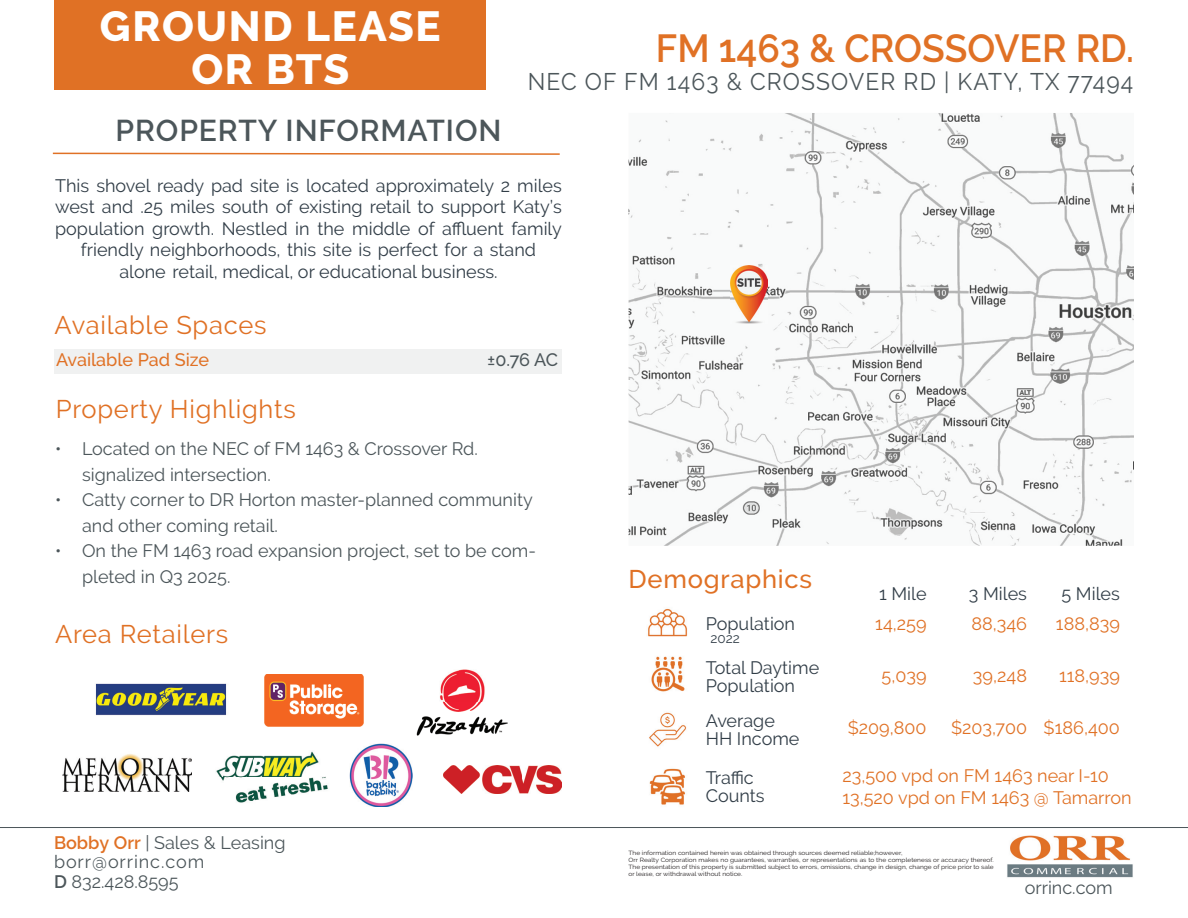
<style>
.page{position:relative;width:1188px;height:918px;background:#fff}
.page>*{position:absolute;margin:0;border:0;box-sizing:border-box;transform-origin:0 0}
.t1{font:800 42px/43.5px "Raleway";letter-spacing:.04em;color:#fff;text-align:center}
.t2{font:600 39px "Raleway";color:#e07125;scale:.95 1}
.t3{font:600 30px "Raleway";letter-spacing:.03em;color:#4c565a}
.t4{font:25.5px "Raleway";letter-spacing:.03em;color:#e07125}
.t5{font:500 25.5px "Raleway";letter-spacing:.03em;color:#e07125}
.t6{font:24px "Raleway";letter-spacing:.05em;color:#4c565a;scale:.95 1}
.t7{font:18px/21.6px "Raleway";color:#323e48}
.t8{font:18px/25.5px "Raleway";color:#4c565a}
.t9{font:18px/21.6px "Raleway";color:#e07125}
.t10{font:500 18px "Raleway";color:#e07125}
.t11{font:500 18px "Raleway";color:#4c565a}
.t12{font:13.5px "Raleway";color:#323e48}
.t13{font:6px/7.2px "Raleway";color:#231f20;scale:1.1 1}
.s1{font-weight:600;color:#e07125}
.s2{font-weight:600}
</style>
<div class="page">
<hr style="left:0;top:827px;width:1188px;height:1px;background:#4c565a">
<img style="left:1007px;top:835px;width:126px;height:43px">
<div style="left:55px;top:1px;width:431px;height:89px;background:#e07125"></div>
<img style="left:629px;top:113px;width:505px;height:433px">
<img style="left:730px;top:265px;width:38px;height:58px">
<svg style="left:52px;top:152px;width:508px;height:3px"></svg>
<div style="left:54px;top:349px;width:508px;height:24px;background:#f0f1f1"></div>
<img style="left:95px;top:683px;width:132px;height:32px">
<img style="left:443px;top:765px;width:118px;height:29px">
<img style="left:265px;top:674px;width:98px;height:52px">
<img style="left:349px;top:744px;width:64px;height:63px">
<img style="left:216px;top:751px;width:112px;height:52px">
<img style="left:416px;top:670px;width:92px;height:65px">
<img style="left:63px;top:754px;width:128px;height:37px">
<img style="left:648px;top:608px;width:40px;height:29px">
<img style="left:651px;top:656px;width:34px;height:36px">
<img style="left:649px;top:712px;width:38px;height:35px">
<img style="left:649px;top:768px;width:36px;height:37px">
<h1 class="t1" style="left:100px;top:5px;width:342px">GROUND LEASE<br>OR BTS</h1>
<h3 class="t3" style="left:116px;top:113px;width:387px">PROPERTY INFORMATION</h3>
<h2 class="t2" style="left:656px;top:26px;width:505px">FM 1463 &amp; CROSSOVER RD.</h2>
<h3 class="t6" style="left:528px;top:68px;width:639px">NEC OF FM 1463 &amp; CROSSOVER RD | KATY, TX 77494</h3>
<p class="t7" style="left:55px;top:174px;width:508px;text-align:center">This shovel ready pad site is located approximately 2 miles west and .25 miles south of existing retail to support Katy’s population growth. Nestled in the middle of a ffluent family friendly neighborhoods, this site is perfect for a stand<br>alone retail, medical, or educational business.</p>
<h3 class="t4" style="left:55px;top:310px;width:213px">Available Spaces</h3>
<h3 class="t10" style="left:56px;top:349px;width:155px">Available Pad Size</h3>
<h3 class="t11" style="left:487px;top:349px;width:73px">±0.76 AC</h3>
<h3 class="t4" style="left:56px;top:395px;width:241px">Property Highlights</h3>
<h3 class="t8" style="left:82px;top:436px;width:397px;text-indent:-27px">• Located on the NEC of FM 1463 &amp; Crossover Rd. signalized intersection.</h3>
<h3 class="t8" style="left:82px;top:487px;width:452px;text-indent:-27px">• Catty corner to DR Horton master-planned community and other coming retail.</h3>
<h3 class="t8" style="left:82px;top:538px;width:455px;text-indent:-27px">• On the FM 1463 road expansion project, set to be com&shy;pleted in Q3 2025.</h3>
<h3 class="t4" style="left:55px;top:619px;width:175px">Area Retailers</h3>
<h3 class="t8" style="left:54px;top:832px;width:233px;line-height:19.5px"><span class="s1">Bobby Orr</span> | Sales &amp; Leasing borr@orrinc.com<br><span class="s2">D</span> 832.428.8595</h3>
<h3 class="t5" style="left:629px;top:564px;width:185px">Demographics</h3>
<h3 class="t7" style="left:706px;top:613px;width:91px">Population</h3>
<h3 class="t12" style="left:710px;top:630px;width:31px">2022</h3>
<h3 class="t7" style="left:706px;top:659px;width:115px;line-height:18px">Total Daytime<br>Population</h3>
<h3 class="t7" style="left:706px;top:712px;width:95px;line-height:18px">Average<br>HH Income</h3>
<h3 class="t7" style="left:706px;top:769px;width:60px;line-height:18px">Traffic<br>Counts</h3>
<h3 class="t7" style="left:879px;top:582px;width:49px">1 Mile</h3>
<h3 class="t7" style="left:969px;top:582px;width:60px">3 Miles</h3>
<h3 class="t7" style="left:1062px;top:582px;width:60px">5 Miles</h3>
<h3 class="t9" style="left:875px;top:613px;width:53px">14,259</h3>
<h3 class="t9" style="left:882px;top:665px;width:47px">5,039</h3>
<h3 class="t9" style="left:848px;top:717px;width:80px">$209,800</h3>
<h3 class="t9" style="left:1056px;top:613px;width:65px">188,839</h3>
<h3 class="t9" style="left:1059px;top:665px;width:62px">118,939</h3>
<h3 class="t9" style="left:1044px;top:717px;width:78px">$186,400</h3>
<h3 class="t9" style="left:971px;top:613px;width:57px">88,346</h3>
<h3 class="t9" style="left:973px;top:665px;width:56px">39,248</h3>
<h3 class="t9" style="left:951px;top:717px;width:78px">$203,700</h3>
<h3 class="t9" style="left:842px;top:765px;width:291px">23,500 vpd on FM 1463 near I-10<br>13,520 vpd on FM 1463 @ Tamarron</h3>
<p class="t13" style="left:629px;top:849px;width:333px">The information contained herein was obtained through sources deemed reliable;however,<br>Orr Realty Corporation makes no guarantees, warranties, or representations as to the completeness or accuracy thereof.<br>The presentation of this property is submitted subject to errors, omissions, change in design, change of price prior to sale or lease, or withdrawal without notice.</p>
<h3 class="t8" style="left:1025px;top:875px;width:90px">orrinc.com</h3>
</div>
